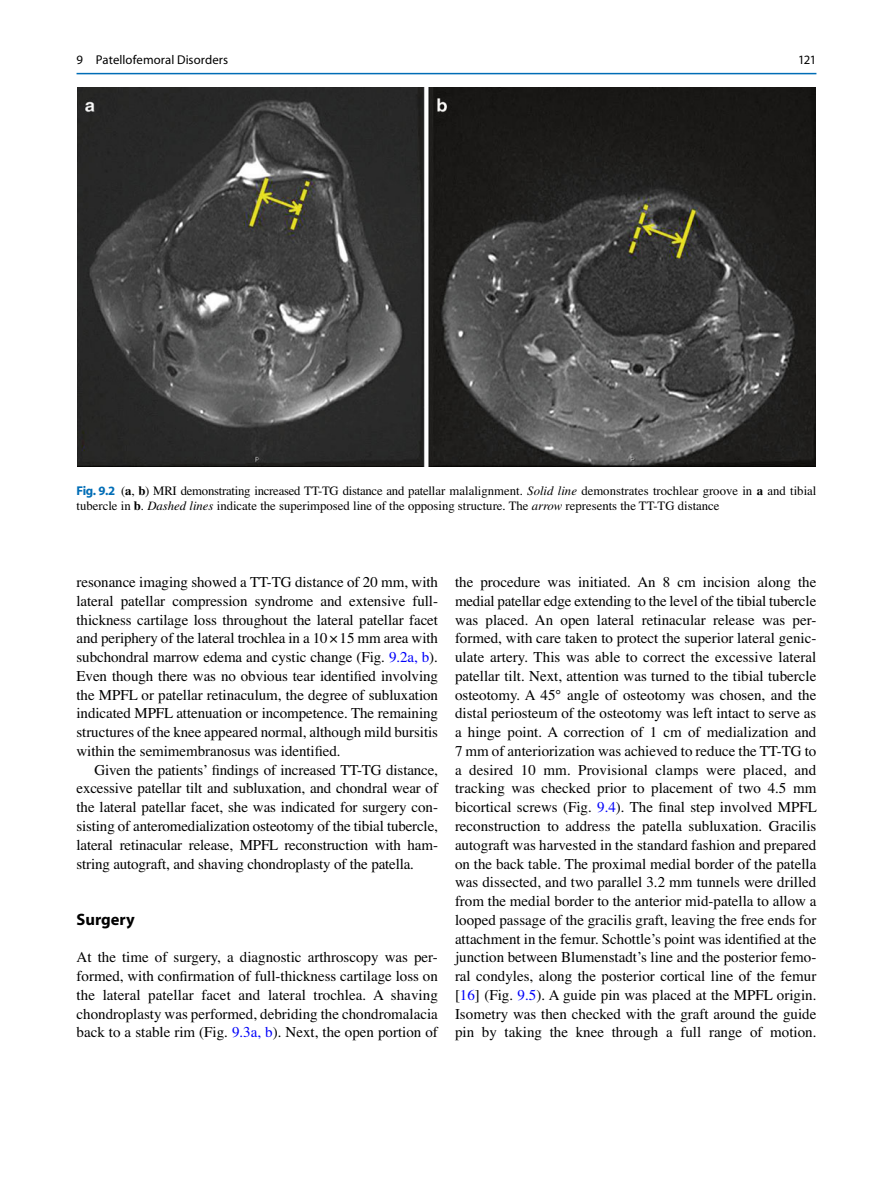
<style>
.page{position:relative;width:893px;height:1187px;background:#fff}
.page>*{position:absolute;margin:0;border:0;box-sizing:border-box;transform-origin:0 0}
.t1{font:700 16.5px "Ksfgss Myriad";color:#000}
.t2{font:15px/18.8px "Mtmxkw Times";color:#000;text-align:justify}
.t3{font:12.75px/15px "Mtmxkw Times";color:#000}
.t4{font:12.75px "Ssfvkn Myriad";letter-spacing:.005em;color:#000}
.s1{font-family:"Ksfgss Myriad";font-weight:700;color:#006db6}
.s2{font-family:"Ywlssn Times";font-weight:700}
.s3{font-family:"Rjsghm Times";font-style:italic}
.s4{color:#0000fa}
</style>
<div class="page">
<img style="left:77px;top:88px;width:738px;height:378px">
<hr style="left:77px;top:73px;width:739px;height:1px;background:#006db6">
<p class="t4" style="left:77px;top:55px;width:153px">9 Patellofemoral Disorders</p>
<p class="t4" style="left:798px;top:55px;width:20px">121</p>
<p class="t3" style="left:77px;top:484px;width:741px"><span class="s1">Fig. 9.2</span> ( <span class="s2">a</span> , <span class="s2">b</span> ) MRI demonstrating increased TT-TG distance and patellar malalignment. <span class="s3">Solid line</span> demonstrates trochlear groove in <span class="s2">a</span> and tibial tubercle in <span class="s2">b</span> . <span class="s3">Dashed lines</span> indicate the superimposed line of the opposing structure. The <span class="s3">arrow</span> represents the TT-TG distance</p>
<p class="t2" style="left:77px;top:574px;width:363px">resonance imaging showed a TT-TG distance of 20 mm, with lateral patellar compression syndrome and extensive full&shy;thickness cartilage loss throughout the lateral patellar facet and periphery of the lateral trochlea in a 10 × 15 mm area with subchondral marrow edema and cystic change (Fig. <span class="s4">9.2a, b</span> ).<br>Even though there was no obvious tear identified involving the MPFL or patellar retinaculum, the degree of subluxation indicated MPFL attenuation or incompetence. The remaining structures of the knee appeared normal, although mild bursitis within the semimembranosus was identified.</p>
<p class="t2" style="left:77px;top:761px;width:363px;text-indent:18px">Given the patients’ findings of increased TT-TG distance, excessive patellar tilt and subluxation, and chondral wear of the lateral patellar facet, she was indicated for surgery con&shy;sisting of anteromedialization osteotomy of the tibial tubercle, lateral retinacular release, MPFL reconstruction with ham&shy;string autograft, and shaving chondroplasty of the patella.</p>
<p class="t1" style="left:77px;top:913px;width:60px">Surgery</p>
<p class="t2" style="left:77px;top:949px;width:363px">At the time of surgery, a diagnostic arthroscopy was per&shy;formed, with confirmation of full-thickness cartilage loss on the lateral patellar facet and lateral trochlea. A shaving chondroplasty was performed, debriding the chondromalacia back to a stable rim (Fig. <span class="s4">9.3a, b</span> ). Next, the open portion of</p>
<p class="t2" style="left:455px;top:574px;width:363px">the procedure was initiated. An 8 cm incision along the medial patellar edge extending to the level of the tibial tubercle was placed. An open lateral retinacular release was per&shy;formed, with care taken to protect the superior lateral genic&shy;ulate artery. This was able to correct the excessive lateral patellar tilt. Next, attention was turned to the tibial tubercle osteotomy. A 45° angle of osteotomy was chosen, and the distal periosteum of the osteotomy was left intact to serve as a hinge point. A correction of 1 cm of medialization and 7 mm of anteriorization was achieved to reduce the TT-TG to a desired 10 mm. Provisional clamps were placed, and tracking was checked prior to placement of two 4.5 mm bicortical screws (Fig. <span class="s4">9.4</span> ). The final step involved MPFL reconstruction to address the patella subluxation. Gracilis autograft was harvested in the standard fashion and prepared on the back table. The proximal medial border of the patella was dissected, and two parallel 3.2 mm tunnels were drilled from the medial border to the anterior mid-patella to allow a looped passage of the gracilis graft, leaving the free ends for attachment in the femur. Schottle’s point was identified at the junction between Blumenstadt’s line and the posterior femo&shy;ral condyles, along the posterior cortical line of the femur [ <span class="s4">16</span> ] (Fig. <span class="s4">9.5</span> ). A guide pin was placed at the MPFL origin.<br>Isometry was then checked with the graft around the guide pin by taking the knee through a full range of motion.</p>
</div>
